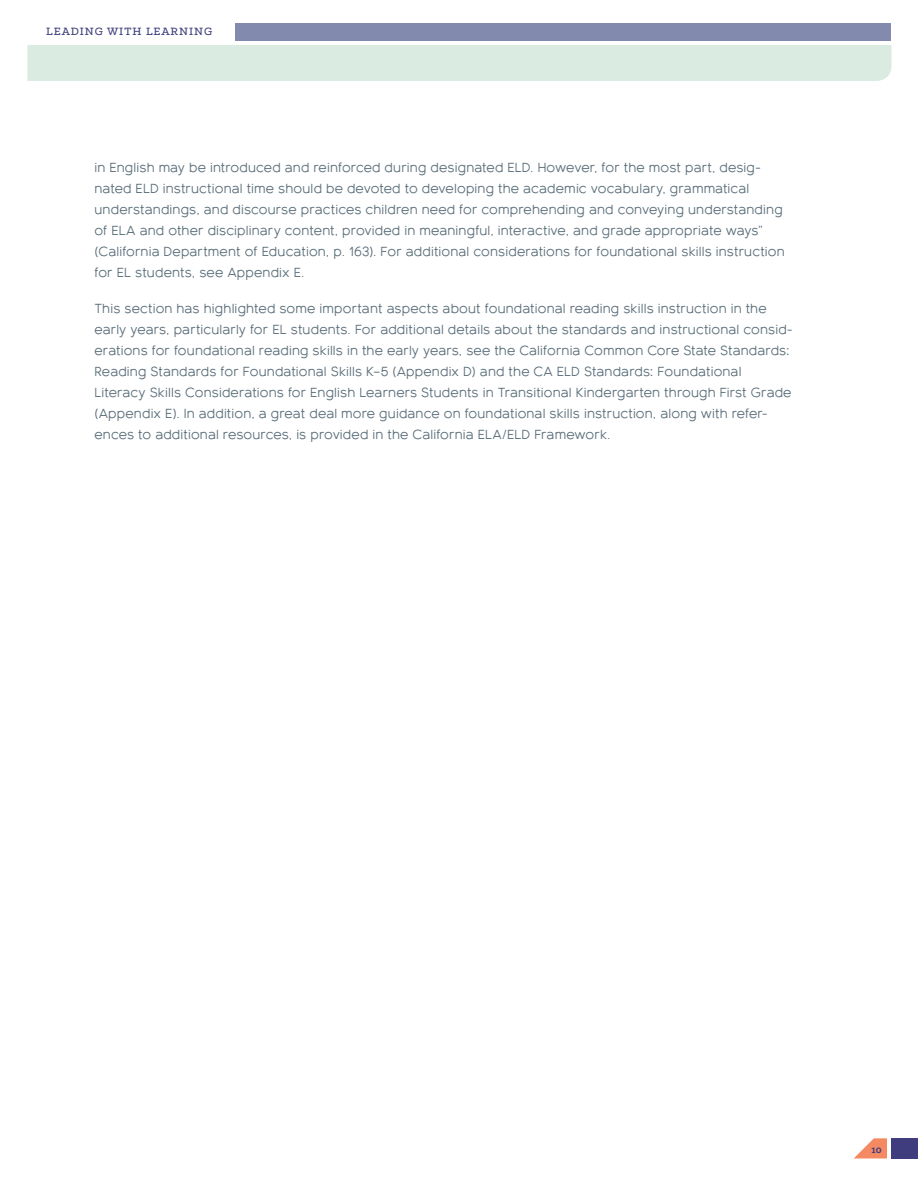
<style>
.page{position:relative;width:918px;height:1188px;background:#fff}
.page>*{position:absolute;margin:0;border:0;box-sizing:border-box;transform-origin:0 0}
.Body{font:12.75px/21px "Bambino New";letter-spacing:.015em;color:#596d79}
.t1{font:500 12px "Klinic Slab";letter-spacing:.08em;color:#3f3d7d}
.t2{font:700 11.25px "Klinic Slab";color:#3f3d7d}
</style>
<div class="page">
<div style="left:27px;top:45px;width:864px;height:36px;background:#daebe2"></div>
<div style="left:236px;top:23px;width:655px;height:17px;background:#828aae"></div>
<svg style="left:854px;top:1138px;width:33px;height:20px"></svg>
<div style="left:891px;top:1138px;width:27px;height:20px;background:#3f3d7d"></div>
<p class="t1" style="left:46px;top:23px;width:168px">LEADING WITH LEARNING</p>
<p class="Body" style="left:94px;top:155px;width:692px">in English may be introduced and reinforced during designated ELD. However, for the most part, desig&shy;nated ELD instructional time should be devoted to developing the academic vocabulary, grammatical understandings, and discourse practices children need for comprehending and conveying understanding of ELA and other disciplinary content, provided in meaningful, interactive, and grade appropriate ways” (California Department of Education, p. 163). For additional considerations for foundational skills instruction for EL students, see Appendix E.</p>
<p class="Body" style="left:94px;top:296px;width:700px">This section has highlighted some important aspects about foundational reading skills instruction in the early years, particularly for EL students. For additional details about the standards and instructional consid&shy;erations for foundational reading skills in the early years, see the California Common Core State Standards:<br>Reading Standards for Foundational Skills K–5 (Appendix D) and the CA ELD Standards: Foundational Literacy Skills Considerations for English Learners Students in Transitional Kindergarten through First Grade (Appendix E). In addition, a great deal more guidance on foundational skills instruction, along with refer&shy;ences to additional resources, is provided in the California ELA/ELD Framework.</p>
<p class="t2" style="left:871px;top:1142px;width:12px">10</p>
</div>
